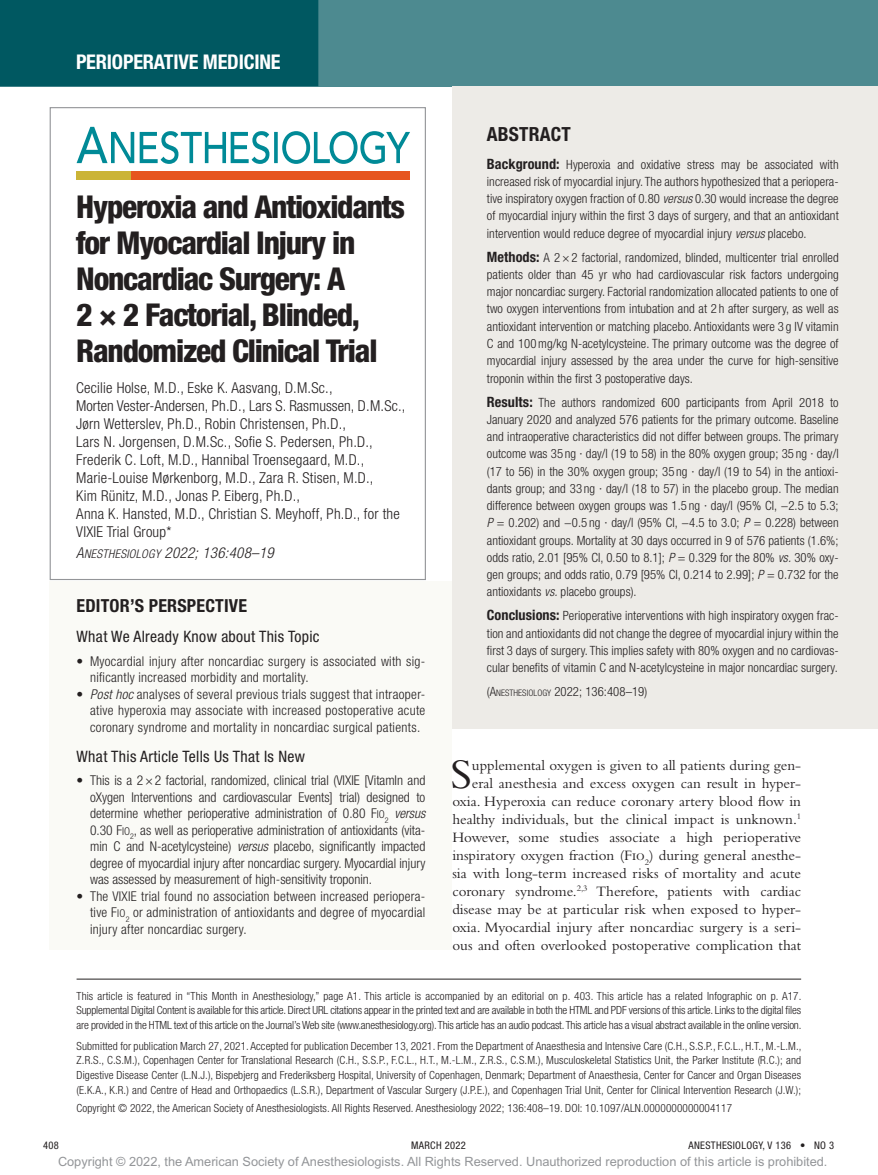
<style>
.page{position:relative;width:878px;height:1175px;background:#fff}
.page>*{position:absolute;margin:0;border:0;box-sizing:border-box;transform-origin:0 0}
.t1{font:43.95px "Bembo Std";color:#231f20}
.t2{font:800 condensed 31.5px/36px "Helvetica Neue LT Std";letter-spacing:-.04em;color:#231f20}
.t3{font:700 condensed 20.25px "Helvetica Neue LT Std";letter-spacing:-.01em;color:#fff}
.t4{font:700 condensed 19.5px "Helvetica Neue LT Std";color:#231f20}
.t5{font:700 condensed 18px "Helvetica Neue LT Std";color:#231f20}
.t6{font:condensed 15.75px "Helvetica Neue LT Std";letter-spacing:.02em;color:#231f20}
.t7{font:15px/18px "Bembo Std";color:#231f20;text-align:right}
.t8{font:300 condensed 15px/18px "Helvetica Neue LT Std";letter-spacing:.015em;color:#231f20}
.t9{font:italic 300 condensed 15px "Helvetica Neue LT Std";letter-spacing:.02em;color:#231f20}
.t10{font:300 condensed 13.5px/16.5px "Helvetica Neue LT Std";letter-spacing:.02em;color:#231f20;text-align:justify}
.t11{font:300 condensed 12.75px/17.2px "Helvetica Neue LT Std";letter-spacing:.005em;color:#231f20;text-align:justify}
.t12{font:12.75px "Arial MT Std";color:#939598}
.t13{font:300 condensed 11.25px/14.7px "Helvetica Neue LT Std";letter-spacing:.01em;color:#231f20;text-align:justify}
.t14{font:condensed 10.5px "Helvetica Neue LT Std";letter-spacing:.03em;color:#231f20}
.s1{font-family:"Helvetica Neue LT Std Lt Cn O SC800";font-weight:400;font-style:normal;font-stretch:normal}
.s2{font-family:"Helvetica Neue LT Std Lt Cn O SC800";font-weight:400;font-style:normal;font-stretch:normal;font-size:12px}
.s3{font-style:italic}
.s4{font-family:"Helvetica Neue LT Std Lt Cn SC800";font-weight:400;font-stretch:normal;font-size:10.8px}
.s5{font-weight:700;font-size:14.25px}
.s6{font-size:9px}
</style>
<div class="page">
<div style="left:0;top:0;width:878px;height:86px;background:#4d8a90"></div>
<div style="left:0;top:0;width:318px;height:86px;background:#005861"></div>
<div style="left:124px;top:171px;width:286px;height:8px;background:#e6551f"></div>
<div style="left:77px;top:171px;width:54px;height:8px;background:#cbb437"></div>
<svg style="left:77px;top:127px;width:333px;height:37px"></svg>
<div style="left:452px;top:86px;width:426px;height:89px;background:#edebe7"></div>
<div style="left:452px;top:118px;width:426px;height:152px;background:#edebe7"></div>
<div style="left:452px;top:211px;width:426px;height:204px;background:#edebe7"></div>
<div style="left:452px;top:356px;width:426px;height:273px;background:#edebe7"></div>
<div style="left:452px;top:569px;width:426px;height:136px;background:#edebe7"></div>
<div style="left:452px;top:646px;width:426px;height:83px;background:#edebe7"></div>
<hr style="left:77px;top:978px;width:724px;height:1px;background:#231f20">
<div style="left:50px;top:581px;width:402px;height:50px;background:#fafaf6"></div>
<div style="left:50px;top:615px;width:402px;height:83px;background:#fafaf6"></div>
<div style="left:50px;top:648px;width:402px;height:99px;background:#fafaf6"></div>
<div style="left:50px;top:735px;width:402px;height:165px;background:#fafaf6"></div>
<div style="left:50px;top:850px;width:402px;height:99px;background:#fafaf6"></div>
<h3 class="t3" style="left:76px;top:49px;width:206px">Perioperative Medicine</h3>
<h2 class="t2" style="left:76px;top:188px;width:330px">Hyperoxia and Antioxidants for Myocardial Injury in<br>Noncardiac Surgery: A<br>2 × 2 Factorial, Blinded,<br>Randomized Clinical Trial</h2>
<p class="t8" style="left:76px;top:379px;width:331px">Cecilie Holse, M.D., Eske K. Aasvang, D.M.Sc.,<br>Morten Vester-Andersen, Ph.D., Lars S. Rasmussen, D.M.Sc., Jørn Wetterslev, Ph.D., Robin Christensen, Ph.D.,<br>Lars N. Jorgensen, D.M.Sc., Sofie S. Pedersen, Ph.D., Frederik C. Loft, M.D., Hannibal Troensegaard, M.D., Marie-Louise Mørkenborg, M.D., Zara R. Stisen, M.D.,<br>Kim Rünitz, M.D., Jonas P. Eiberg, Ph.D.,<br>Anna K. Hansted, M.D., Christian S. Meyhoff, Ph.D., for the VIXIE Trial Group*</p>
<p class="t9" style="left:76px;top:543px;width:199px"><span class="s1">A</span><span class="s2">NESTHESIOLOGY</span> 2022; 136:408–19</p>
<h3 class="t5" style="left:77px;top:595px;width:10px">EDITOR</h3>
<h3 class="t5" style="left:130px;top:595px;width:76px">’S PERSPECTIVE</h3>
<p class="t6" style="left:77px;top:628px;width:244px">What We Already Know about This Topic</p>
<p class="t10" style="left:90px;top:652px;width:337px;text-indent:-14px">• Myocardial injury after noncardiac surgery is associated with sig&shy;nificantly increased morbidity and mortality.</p>
<p class="t10" style="left:90px;top:685px;width:337px;text-indent:-14px">• <span class="s3">Post hoc</span> analyses of several previous trials suggest that intraoper&shy;ative hyperoxia may associate with increased postoperative acute coronary syndrome and mortality in noncardiac surgical patients.</p>
<p class="t6" style="left:77px;top:747px;width:230px">What This Article Tells Us That Is New</p>
<p class="t10" style="left:90px;top:772px;width:337px;text-indent:-13px">• This is a 2×2 factorial, randomized, clinical trial (VIXIE [VitamIn and oXygen Interventions and cardiovascular Events] trial) designed to determine whether perioperative administration of 0.80 F<span class="s4">IO</span><sub>2</sub> <span class="s3">versus </span>0.30 F<span class="s4">IO</span><sub>2</sub>, as well as perioperative administration of antioxidants (vita&shy;min C and N-acetylcysteine) <span class="s3">versus</span> placebo, significantly impacted degree of myocardial injury after noncardiac surgery. Myocardial injury was assessed by measurement of high-sensitivity troponin.</p>
<p class="t10" style="left:90px;top:887px;width:337px;text-indent:-14px">• The VIXIE trial found no association between increased periopera&shy;tive F<span class="s4">IO</span><sub>2</sub> or administration of antioxidants and degree of myocardial injury after noncardiac surgery.</p>
<h3 class="t4" style="left:487px;top:122px;width:44px">ABSTRACT</h3>
<p class="t11" style="left:487px;top:155px;width:353px"><span class="s5">Background:</span> Hyperoxia and oxidative stress may be associated with increased risk of myocardial injury. The authors hypothesized that a periopera&shy;tive inspiratory oxygen fraction of 0.80 <span class="s3">versus</span> 0.30 would increase the degree of myocardial injury within the first 3 days of surgery, and that an antioxidant intervention would reduce degree of myocardial injury <span class="s3">versus</span> placebo.</p>
<p class="t11" style="left:487px;top:248px;width:353px"><span class="s5">Methods:</span> A 2×2 factorial, randomized, blinded, multicenter trial enrolled patients older than 45 yr who had cardiovascular risk factors undergoing major noncardiac surgery. Factorial randomization allocated patients to one of two oxygen interventions from intubation and at 2 h after surgery, as well as antioxidant intervention or matching placebo. Antioxidants were 3 g IV vitamin C and 100mg/kg N-acetylcysteine. The primary outcome was the degree of myocardial injury assessed by the area under the curve for high-sensitive troponin within the first 3 postoperative days.</p>
<p class="t11" style="left:487px;top:393px;width:353px"><span class="s5">Results:</span> The authors randomized 600 participants from April 2018 to January 2020 and analyzed 576 patients for the primary outcome. Baseline and intraoperative characteristics did not differ between groups. The primary outcome was 35 ng · day/l (19 to 58) in the 80% oxygen group; 35 ng · day/l (17 to 56) in the 30% oxygen group; 35 ng · day/l (19 to 54) in the antioxi&shy;dants group; and 33 ng · day/l (18 to 57) in the placebo group. The median difference between oxygen groups was 1.5 ng · day/l (95% CI, −2.5 to 5.3; <span class="s3">P</span> = 0.202) and −0.5 ng · day/l (95% CI, −4.5 to 3.0; <span class="s3">P</span> = 0.228) between antioxidant groups. Mortality at 30 days occurred in 9 of 576 patients (1.6%; odds ratio, 2.01 [95% CI, 0.50 to 8.1]; <span class="s3">P</span> = 0.329 for the 80% <span class="s3">vs.</span> 30% oxy&shy;gen groups; and odds ratio, 0.79 [95% CI, 0.214 to 2.99]; <span class="s3">P</span> = 0.732 for the antioxidants <span class="s3">vs.</span> placebo groups).</p>
<p class="t11" style="left:487px;top:607px;width:353px"><span class="s5">Conclusions:</span> Perioperative interventions with high inspiratory oxygen frac&shy;tion and antioxidants did not change the degree of myocardial injury within the first 3 days of surgery. This implies safety with 80% oxygen and no cardiovas&shy;cular benefits of vitamin C and N-acetylcysteine in major noncardiac surgery.</p>
<p class="t11" style="left:487px;top:683px;width:162px">(A<span class="s6">NESTHESIOLOGY</span> 2022; 136:408–19)</p>
<p class="t7" style="left:452px;top:756px;width:350px">upplemental oxygen is given to all patients during gen&shy;eral anesthesia and excess oxygen can result in hyper&shy;oxia. Hyperoxia can reduce coronary artery blood flow in healthy individuals, but the clinical impact is unknown.<sup>1<br></sup>However, some studies associate a high perioperative inspiratory oxygen fraction (Fio<sub>2</sub>) during general anesthe&shy;sia with long-term increased risks of mortality and acute coronary syndrome.<sup>2,3</sup> Therefore, patients with cardiac disease may be at particular risk when exposed to hyper&shy;oxia. Myocardial injury after noncardiac surgery is a seri&shy;ous and often overlooked postoperative complication that</p>
<h1 class="t1" style="left:450px;top:748px;width:23px">S</h1>
<p class="t13" style="left:77px;top:988px;width:726px">This article is featured in “This Month in Anesthesiology,” page A1. This article is accompanied by an editorial on p. 403. This article has a related Infographic on p. A17.<br>Supplemental Digital Content is available for this article. Direct URL citations appear in the printed text and are available in both the HTML and PDF versions of this article. Links to the digital files are provided in the HTML text of this article on the Journal’s Web site (www.anesthesiology.org). This article has an audio podcast. This article has a visual abstract available in the online version.</p>
<p class="t13" style="left:77px;top:1038px;width:726px">Submitted for publication March 27, 2021. Accepted for publication December 13, 2021. From the Department of Anaesthesia and Intensive Care (C.H., S.S.P., F.C.L., H.T., M.-L.M., Z.R.S., C.S.M.), Copenhagen Center for Translational Research (C.H., S.S.P., F.C.L., H.T., M.-L.M., Z.R.S., C.S.M.), Musculoskeletal Statistics Unit, the Parker Institute (R.C.); and Digestive Disease Center (L.N.J.), Bispebjerg and Frederiksberg Hospital, University of Copenhagen, Denmark; Department of Anaesthesia, Center for Cancer and Organ Diseases (E.K.A., K.R.) and Centre of Head and Orthopaedics (L.S.R.), Department of Vascular Surgery (J.P.E.), and Copenhagen Trial Unit, Center for Clinical Intervention Research (J.W.);</p>
<p class="t13" style="left:77px;top:1100px;width:657px">Copyright © 2022, the American Society of Anesthesiologists. All Rights Reserved. Anesthesiology 2022; 136:408–19. DOI: 10.1097/ALN.0000000000004117</p>
<p class="t14" style="left:43px;top:1139px;width:17px">408</p>
<p class="t14" style="left:411px;top:1139px;width:56px">March 2022</p>
<p class="t14" style="left:688px;top:1139px;width:147px">ANESTHESIOLOGY, V 136 • NO 3</p>
<p class="t12" style="left:58px;top:1154px;width:771px">Copyright © 2022, the American Society of Anesthesiologists. All Rights Reserved. Unauthorized reproduction of this article is prohibited.</p>
</div>
